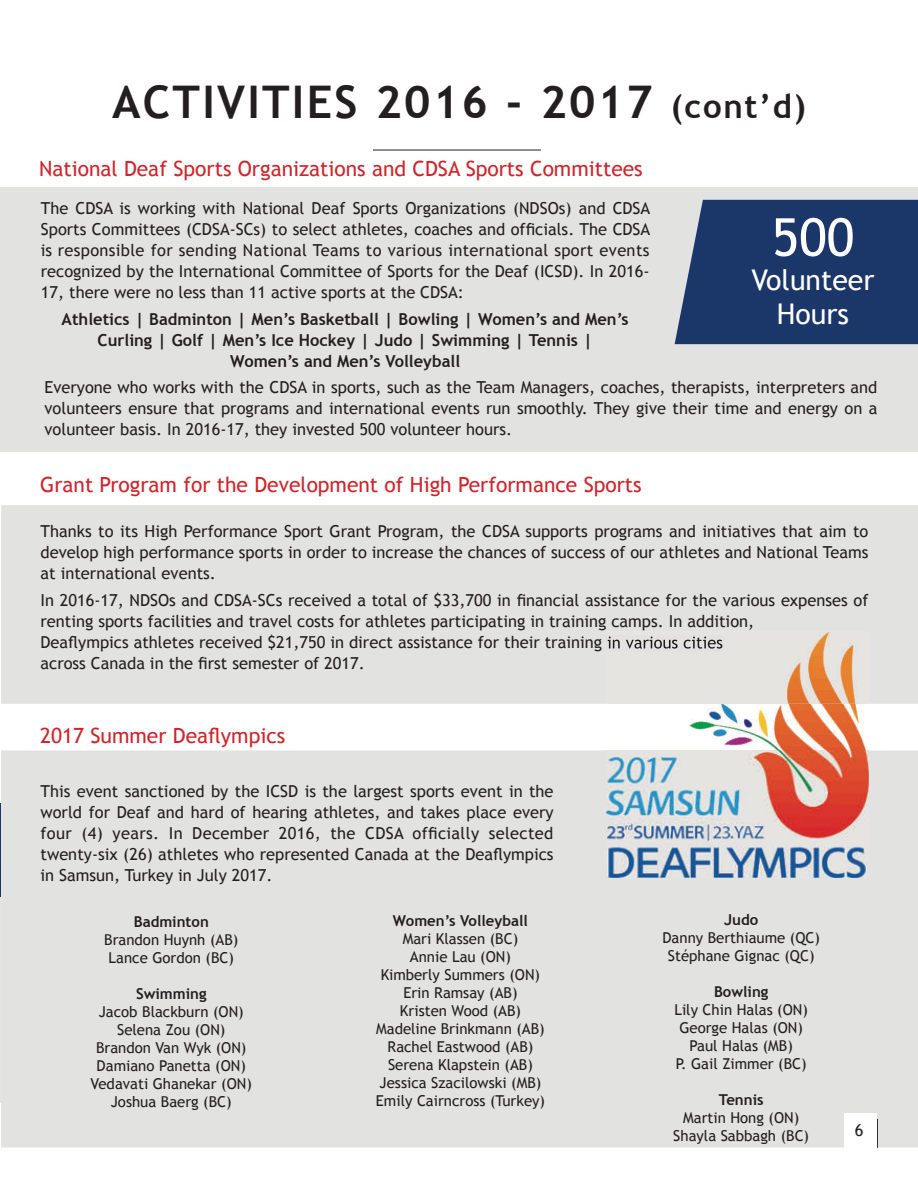
<style>
.page{position:relative;width:918px;height:1188px;background:#fff}
.page>*{position:absolute;margin:0;border:0;box-sizing:border-box;transform-origin:0 0}
.t1{font:52.5px "Trebuchet MS";color:#fefefe}
.t2{font:700 45px "Trebuchet MS";letter-spacing:.05em;color:#231f20}
.t3{font:28.5px/34.2px "Trebuchet MS";color:#fefefe;text-align:center}
.t4{font:21px "Trebuchet MS";color:#d1232a}
.t5{font:16.5px/21px "Trebuchet MS";color:#231f20;text-align:justify}
.t6{font:700 16.5px/21px "Trebuchet MS";color:#231f20;text-align:center}
.t7{font:15px/18px "Trebuchet MS";color:#231f20;text-align:center}
.t8{font:700 15px "Trebuchet MS";color:#231f20}
.s1{font-size:33px}
</style>
<div class="page">
<hr style="left:0;top:803px;width:1px;height:94px;background:#1b376a">
<hr style="left:0;top:897px;width:1px;height:206px;background:#e2e2e1">
<div style="left:0;top:188px;width:918px;height:264px;background:#e2e2e1"></div>
<hr style="left:373px;top:150px;width:168px;height:1px;background:#231f20">
<div style="left:1px;top:505px;width:917px;height:199px;background:#e2e2e1"></div>
<div style="left:42px;top:635px;width:565px;height:17px;background:#e2e2e1"></div>
<div style="left:1px;top:750px;width:917px;height:397px;background:#e2e2e1"></div>
<img style="left:689px;top:704px;width:179px;height:46px">
<img style="left:607px;top:632px;width:261px;height:72px">
<img style="left:607px;top:635px;width:116px;height:17px">
<img style="left:607px;top:750px;width:261px;height:128px">
<div style="left:675px;top:200px;width:243px;height:144px;background:#1b376a"></div>
<div style="left:849px;top:1119px;width:29px;height:28px;border:1px solid #000"></div>
<div style="left:845px;top:1113px;width:32px;height:35px;background:#fff"></div>
<h2 class="t2" style="left:112px;top:76px;width:695px">ACTIVITIES 2016 - 2017 <span class="s1">(cont’d)</span></h2>
<p class="t4" style="left:39px;top:157px;width:605px">National Deaf Sports Organizations and CDSA Sports Committees</p>
<p class="t5" style="left:41px;top:198px;width:611px">The CDSA is working with National Deaf Sports Organizations (NDSOs) and CDSA Sports Committees (CDSA-SCs) to select athletes, coaches and officials. The CDSA is responsible for sending National Teams to various international sport events recognized by the International Committee of Sports for the Deaf (ICSD). In 2016- 17, there were no less than 11 active sports at the CDSA:</p>
<p class="t6" style="left:62px;top:309px;width:569px">Athletics | Badminton | Men’s Basketball | Bowling | Women’s and Men’s<br>Curling | Golf | Men’s Ice Hockey | Judo | Swimming | Tennis |<br>Women’s and Men’s Volleyball</p>
<h1 class="t1" style="left:772px;top:207px;width:84px">500</h1>
<h3 class="t3" style="left:751px;top:263px;width:125px">Volunteer<br>Hours</h3>
<p class="t5" style="left:45px;top:376px;width:834px">Everyone who works with the CDSA in sports, such as the Team Managers, coaches, therapists, interpreters and volunteers ensure that programs and international events run smoothly. They give their time and energy on a volunteer basis. In 2016-17, they invested 500 volunteer hours.</p>
<p class="t4" style="left:40px;top:473px;width:603px">Grant Program for the Development of High Performance Sports</p>
<p class="t5" style="left:41px;top:521px;width:829px">Thanks to its High Performance Sport Grant Program, the CDSA supports programs and initiatives that aim to develop high performance sports in order to increase the chances of success of our athletes and National Teams at international events.</p>
<p class="t5" style="left:41px;top:590px;width:829px;text-align:left">In 2016-17, NDSOs and CDSA-SCs received a total of $33,700 in financial assistance for the various expenses of renting sports facilities and travel costs for athletes participating in training camps. In addition,<br>Deaflympics athletes received $21,750 in direct assistance for their training in various cities<br>across Canada in the first semester of 2017.</p>
<p class="t4" style="left:40px;top:723px;width:247px">2017 Summer Deaflympics</p>
<p class="t5" style="left:41px;top:780px;width:515px">This event sanctioned by the ICSD is the largest sports event in the world for Deaf and hard of hearing athletes, and takes place every four (4) years. In December 2016, the CDSA officially selected twenty-six (26) athletes who represented Canada at the Deaflympics in Samsun, Turkey in July 2017.</p>
<p class="t8" style="left:134px;top:913px;width:77px">Badminton</p>
<p class="t7" style="left:104px;top:931px;width:136px;text-align:left">Brandon Huynh (AB)<br>Lance Gordon (BC)</p>
<p class="t8" style="left:136px;top:985px;width:72px">Swimming</p>
<p class="t7" style="left:91px;top:1003px;width:163px">Jacob Blackburn (ON)<br>Selena Zou (ON)<br>Brandon Van Wyk (ON)<br>Damiano Panetta (ON)<br>Vedavati Ghanekar (ON)<br>Joshua Baerg (BC)</p>
<p class="t8" style="left:393px;top:912px;width:137px">Women’s Volleyball</p>
<p class="t7" style="left:376px;top:929px;width:171px">Mari Klassen (BC)<br>Annie Lau (ON)<br>Kimberly Summers (ON)<br>Erin Ramsay (AB)<br>Kristen Wood (AB)<br>Madeline Brinkmann (AB)<br>Rachel Eastwood (AB)<br>Serena Klapstein (AB)<br>Jessica Szacilowski (MB)<br>Emily Cairncross (Turkey)</p>
<p class="t8" style="left:724px;top:911px;width:36px">Judo</p>
<p class="t7" style="left:662px;top:928px;width:159px">Danny Berthiaume (QC)<br>Stéphane Gignac (QC)</p>
<p class="t8" style="left:714px;top:983px;width:56px">Bowling</p>
<p class="t7" style="left:674px;top:1000px;width:135px">Lily Chin Halas (ON)<br>George Halas (ON)<br>Paul Halas (MB)<br>P. Gail Zimmer (BC)</p>
<p class="t8" style="left:719px;top:1091px;width:46px">Tennis</p>
<p class="t7" style="left:673px;top:1108px;width:137px">Martin Hong (ON)<br>Shayla Sabbagh (BC)</p>
<p class="t5" style="left:855px;top:1119px;width:14px">6<sub>9</sub></p>
</div>
